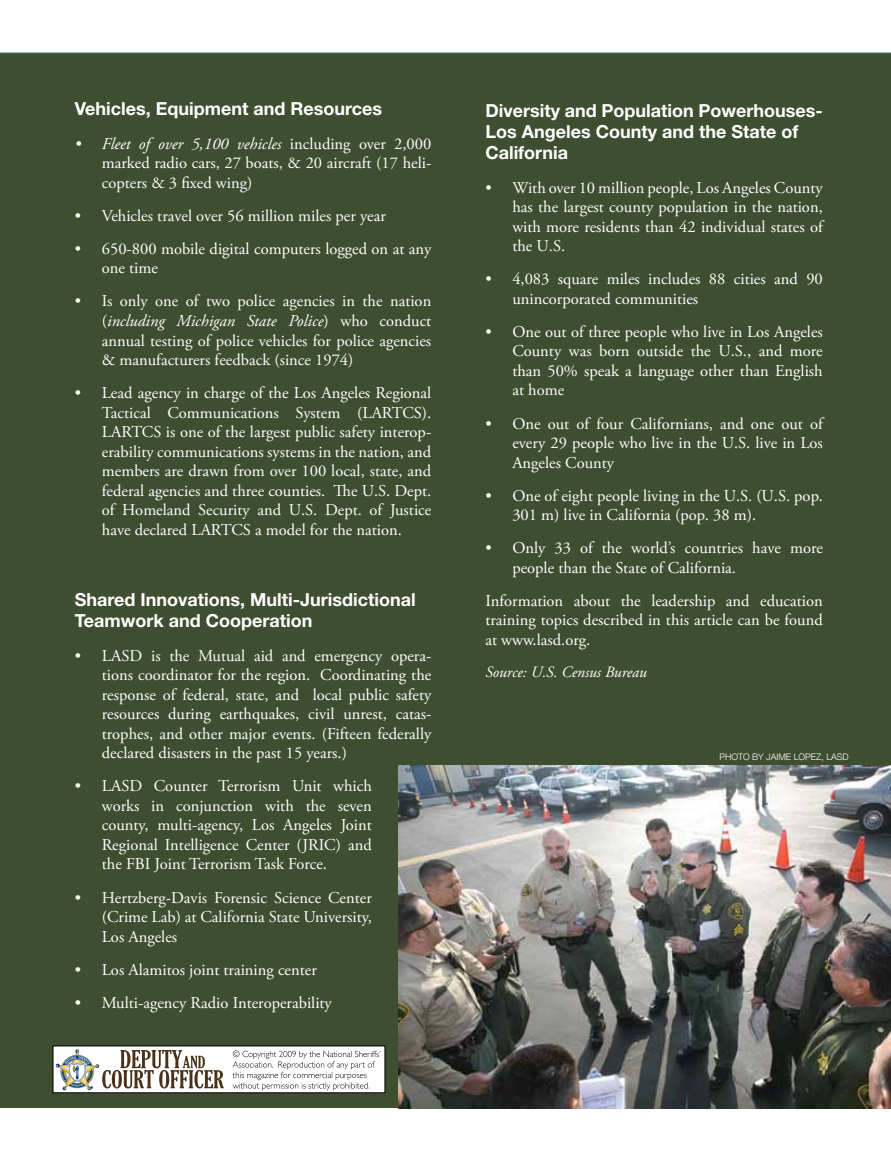
<style>
.page{position:relative;width:891px;height:1175px;background:#fff}
.page>*{position:absolute;margin:0;border:0;box-sizing:border-box;transform-origin:0 0}
.t1{font:700 18px/21px "Helvetica Neue";color:#fff}
.t2{font:16.5px/19.5px "Adobe Garamond Pro";color:#fff;text-align:justify}
.t3{font:italic 15.75px "Adobe Garamond Pro";color:#fff}
.t4{font:300 9px "Helvetica Neue";color:#fff}
.s1{font-style:italic}
</style>
<div class="page">
<div style="left:0;top:53px;width:891px;height:1055px;background:#3e4e30"></div>
<img style="left:399px;top:766px;width:492px;height:342px">
<hr style="left:0;top:53px;width:891px;height:1px;background:#3a767a">
<div style="left:53px;top:1046px;width:332px;height:46px;background:#fff"></div>
<div style="left:53px;top:1045px;width:332px;height:48px;border:1px solid #000"></div>
<svg style="left:232px;top:1050px;width:148px;height:40px"></svg>
<svg style="left:56px;top:1049px;width:168px;height:41px"></svg>
<p class="t1" style="left:75px;top:97px;width:309px">Vehicles, Equipment and Resources</p>
<p class="t2" style="left:102px;top:134px;width:331px;text-indent:-27px"><span class="s1">• Fleet of over 5,100 vehicles</span> including over 2,000 marked radio cars, 27 boats, &amp; 20 aircraft (17 heli&shy;copters &amp; 3 fixed wing)</p>
<p class="t2" style="left:75px;top:206px;width:312px">• Vehicles travel over 56 million miles per year</p>
<p class="t2" style="left:102px;top:239px;width:331px;text-indent:-27px">• 650-800 mobile digital computers logged on at any one time</p>
<p class="t2" style="left:102px;top:292px;width:331px;text-indent:-27px">• Is only one of two police agencies in the nation (<span class="s1">including Michigan State Police</span>) who conduct annual testing of police vehicles for police agencies &amp; manufacturers feedback (since 1974)</p>
<p class="t2" style="left:102px;top:383px;width:331px;text-indent:-27px">• Lead agency in charge of the Los Angeles Regional Tactical Communications System (LARTCS).<br>LARTCS is one of the largest public safety interop&shy;erability communications systems in the nation, and members are drawn from over 100 local, state, and federal agencies and three counties. The U.S. Dept. of Homeland Security and U.S. Dept. of Justice have declared LARTCS a model for the nation.</p>
<p class="t1" style="left:75px;top:588px;width:342px">Shared Innovations, Multi-Jurisdictional<br>Teamwork and Cooperation</p>
<p class="t2" style="left:102px;top:646px;width:331px;text-indent:-27px">• LASD is the Mutual aid and emergency opera&shy;tions coordinator for the region. Coordinating the response of federal, state, and local public safety resources during earthquakes, civil unrest, catas&shy;trophes, and other major events. (Fifteen federally declared disasters in the past 15 years.)</p>
<p class="t2" style="left:102px;top:777px;width:272px;text-indent:-27px">• LASD Counter Terrorism Unit which works in conjunction with the seven county, multi-agency, Los Angeles Joint Regional Intelligence Center (JRIC) and the FBI Joint Terrorism Task Force.</p>
<p class="t2" style="left:102px;top:888px;width:271px;text-indent:-27px">• Hertzberg-Davis Forensic Science Center (Crime Lab) at California State University, Los Angeles</p>
<p class="t2" style="left:75px;top:960px;width:244px">• Los Alamitos joint training center</p>
<p class="t2" style="left:75px;top:993px;width:259px">• Multi-agency Radio Interoperability</p>
<p class="t1" style="left:485px;top:99px;width:339px">Diversity and Population Powerhouses-<br>Los Angeles County and the State of<br>California</p>
<p class="t2" style="left:512px;top:178px;width:312px;text-indent:-27px">• With over 10 million people, Los Angeles County has the largest county population in the nation, with more residents than 42 individual states of the U.S.</p>
<p class="t2" style="left:512px;top:270px;width:312px;text-indent:-27px">• 4,083 square miles includes 88 cities and 90 unincorporated communities</p>
<p class="t2" style="left:512px;top:322px;width:312px;text-indent:-27px">• One out of three people who live in Los Angeles County was born outside the U.S., and more than 50% speak a language other than English at home</p>
<p class="t2" style="left:512px;top:414px;width:312px;text-indent:-27px">• One out of four Californians, and one out of every 29 people who live in the U.S. live in Los Angeles County</p>
<p class="t2" style="left:512px;top:486px;width:312px;text-indent:-27px">• One of eight people living in the U.S. (U.S. pop.<br>301 m) live in California (pop. 38 m).</p>
<p class="t2" style="left:512px;top:538px;width:312px;text-indent:-27px">• Only 33 of the world’s countries have more people than the State of California.</p>
<p class="t2" style="left:485px;top:591px;width:339px">Information about the leadership and education training topics described in this article can be found at www.lasd.org.</p>
<p class="t3" style="left:485px;top:662px;width:163px">Source: U.S. Census Bureau</p>
<p class="t4" style="left:719px;top:751px;width:131px">PHOTO BY JAIME LOPEZ, LASD</p>
</div>
